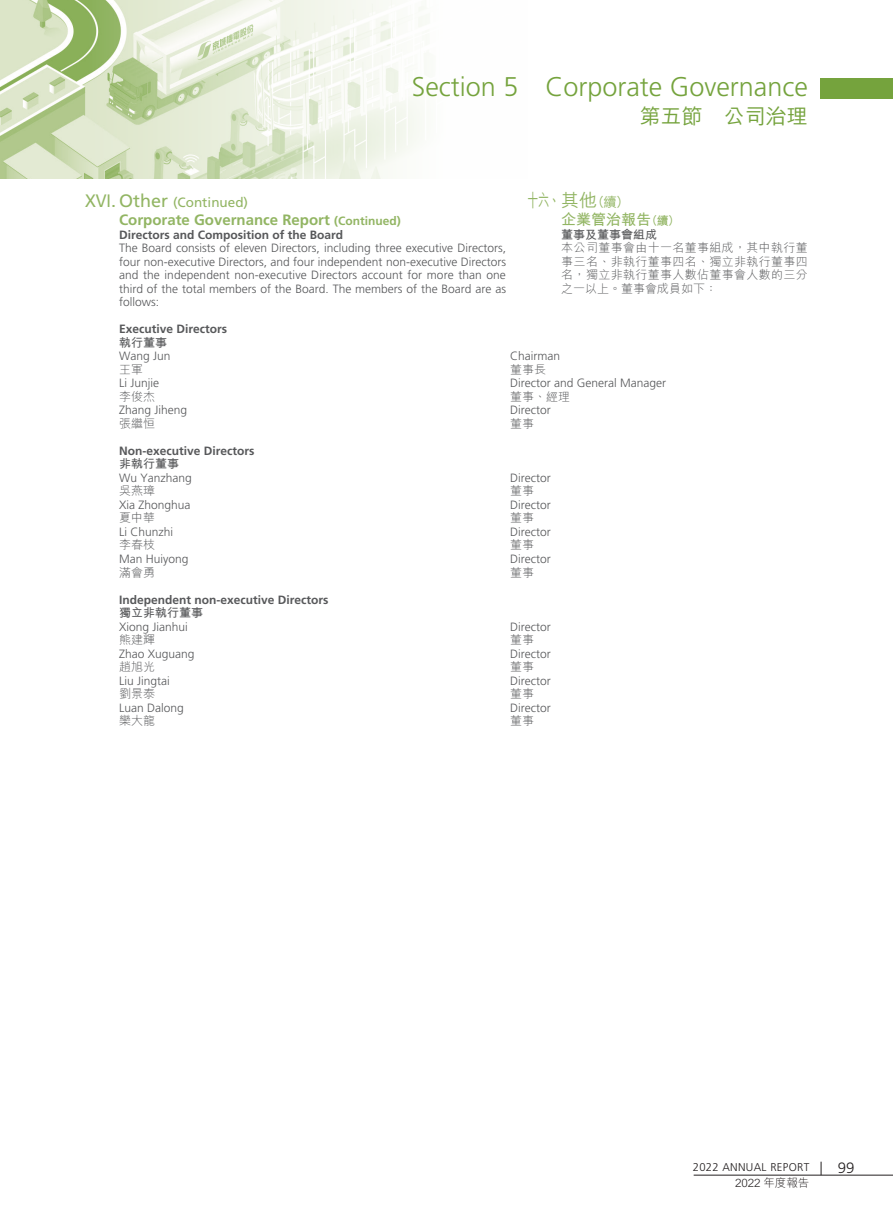
<style>
.page{position:relative;width:893px;height:1212px;background:#fff}
.page>*{position:absolute;margin:0;border:0;box-sizing:border-box;transform-origin:0 0}
.t1{font:300 27px "Frutiger LT Std";color:#75a33d}
.t2{font:500 21px "M Hei HK";color:#75a33d}
.t3{font:500 18px "M Hei HK";color:#92b563;scale:.65 1}
.t4{font:700 15px "Frutiger LT Std";color:#92b563}
.t5{font:700 15px "M Hei HK";color:#92b563}
.t6{font:300 15px "Frutiger LT Std";color:#231f20}
.t7{font:13.5px "Frutiger LT Std";color:#92b563}
.t8{font:300 12px/13.5px "Frutiger LT Std";color:#57585a;text-align:justify}
.t9{font:300 12px/13.5px "M Hei HK";color:#57585a;text-align:justify}
.t10{font:700 12px "Frutiger LT Std";color:#57585a}
.t11{font:700 12px "M Hei HK";color:#57585a}
.t12{font:300 11.55px "M Hei HK";letter-spacing:-.01em;color:#231f20}
.t13{font:300 11.25px "Frutiger LT Std";letter-spacing:.03em;color:#231f20}
.s1{font-size:18px}
.s2{font-size:12px}
.s3{font-size:13.5px}
</style>
<div class="page">
<svg style="left:821px;top:1161px;width:1px;height:14px"></svg>
<hr style="left:694px;top:1175px;width:199px;height:1px;background:#231f20">
<img style="left:0;top:0;width:427px;height:179px">
<div style="left:821px;top:78px;width:72px;height:21px;background:#75a33d"></div>
<h1 class="t1" style="left:412px;top:71px;width:398px">Section 5 Corporate Governance</h1>
<h2 class="t2" style="left:640px;top:101px;width:169px">第五節 公司治理</h2>
<p class="t7" style="left:85px;top:195px;width:165px"><span class="s1">XVI. Other</span> (Continued)</p>
<p class="t4" style="left:119px;top:211px;width:283px">Corporate Governance Report <span class="s2">(Continued)</span></p>
<p class="t10" style="left:119px;top:228px;width:226px">Directors and Composition of the Board</p>
<p class="t8" style="left:119px;top:242px;width:388px">The Board consists of eleven Directors, including three executive Directors, four non-executive Directors, and four independent non-executive Directors and the independent non-executive Directors account for more than one third of the total members of the Board. The members of the Board are as follows:</p>
<h3 class="t3" style="left:527px;top:188px;width:159px">十六、其他<span class="s3">（續）</span></h3>
<p class="t5" style="left:561px;top:209px;width:120px">企業管治報告<span class="s2">（續）</span></p>
<p class="t11" style="left:561px;top:226px;width:97px">董事及董事會組成</p>
<p class="t9" style="left:561px;top:241px;width:248px">本公司董事會由十一名董事組成，其中執行董事三名、非執行董事四名、獨立非執行董事四名，獨立非執行董事人數佔董事會人數的三分之一以上。董事會成員如下：</p>
<p class="t10" style="left:119px;top:322px;width:110px">Executive Directors</p>
<p class="t11" style="left:119px;top:334px;width:49px">執行董事</p>
<p class="t8" style="left:119px;top:350px;width:53px">Wang Jun</p>
<p class="t8" style="left:510px;top:350px;width:52px">Chairman</p>
<p class="t9" style="left:119px;top:362px;width:25px">王軍</p>
<p class="t9" style="left:510px;top:362px;width:37px">董事長</p>
<p class="t8" style="left:119px;top:377px;width:41px">Li Junjie</p>
<p class="t8" style="left:510px;top:377px;width:158px">Director and General Manager</p>
<p class="t9" style="left:119px;top:389px;width:37px">李俊杰</p>
<p class="t9" style="left:510px;top:389px;width:61px">董事、經理</p>
<p class="t8" style="left:119px;top:404px;width:70px">Zhang Jiheng</p>
<p class="t8" style="left:510px;top:404px;width:42px">Director</p>
<p class="t9" style="left:119px;top:416px;width:37px">張繼恒</p>
<p class="t9" style="left:510px;top:416px;width:25px">董事</p>
<p class="t10" style="left:119px;top:444px;width:137px">Non-executive Directors</p>
<p class="t11" style="left:119px;top:455px;width:61px">非執行董事</p>
<p class="t8" style="left:119px;top:471px;width:74px">Wu Yanzhang</p>
<p class="t8" style="left:510px;top:471px;width:42px">Director</p>
<p class="t9" style="left:119px;top:484px;width:37px">吳燕璋</p>
<p class="t9" style="left:510px;top:484px;width:25px">董事</p>
<p class="t8" style="left:119px;top:498px;width:73px">Xia Zhonghua</p>
<p class="t8" style="left:510px;top:498px;width:42px">Director</p>
<p class="t9" style="left:119px;top:511px;width:37px">夏中華</p>
<p class="t9" style="left:510px;top:511px;width:25px">董事</p>
<p class="t8" style="left:119px;top:525px;width:56px">Li Chunzhi</p>
<p class="t8" style="left:510px;top:525px;width:42px">Director</p>
<p class="t9" style="left:119px;top:538px;width:37px">李春枝</p>
<p class="t9" style="left:510px;top:538px;width:25px">董事</p>
<p class="t8" style="left:119px;top:552px;width:71px">Man Huiyong</p>
<p class="t8" style="left:510px;top:552px;width:42px">Director</p>
<p class="t9" style="left:119px;top:565px;width:37px">滿會勇</p>
<p class="t9" style="left:510px;top:565px;width:25px">董事</p>
<p class="t10" style="left:119px;top:592px;width:211px">Independent non-executive Directors</p>
<p class="t11" style="left:119px;top:604px;width:85px">獨立非執行董事</p>
<p class="t8" style="left:119px;top:620px;width:70px">Xiong Jianhui</p>
<p class="t8" style="left:510px;top:620px;width:42px">Director</p>
<p class="t9" style="left:119px;top:632px;width:37px">熊建輝</p>
<p class="t9" style="left:510px;top:632px;width:25px">董事</p>
<p class="t8" style="left:119px;top:647px;width:77px">Zhao Xuguang</p>
<p class="t8" style="left:510px;top:647px;width:42px">Director</p>
<p class="t9" style="left:119px;top:659px;width:37px">趙旭光</p>
<p class="t9" style="left:510px;top:659px;width:25px">董事</p>
<p class="t8" style="left:119px;top:674px;width:52px">Liu Jingtai</p>
<p class="t8" style="left:510px;top:674px;width:42px">Director</p>
<p class="t9" style="left:119px;top:686px;width:37px">劉景泰</p>
<p class="t9" style="left:510px;top:686px;width:25px">董事</p>
<p class="t8" style="left:119px;top:701px;width:66px">Luan Dalong</p>
<p class="t8" style="left:510px;top:701px;width:42px">Director</p>
<p class="t9" style="left:119px;top:713px;width:37px">欒大龍</p>
<p class="t9" style="left:510px;top:713px;width:25px">董事</p>
<p class="t13" style="left:693px;top:1161px;width:118px">2022 ANNUAL REPORT</p>
<p class="t6" style="left:838px;top:1159px;width:18px">99</p>
<p class="t12" style="left:735px;top:1174px;width:76px">2022 年度報告</p>
</div>
